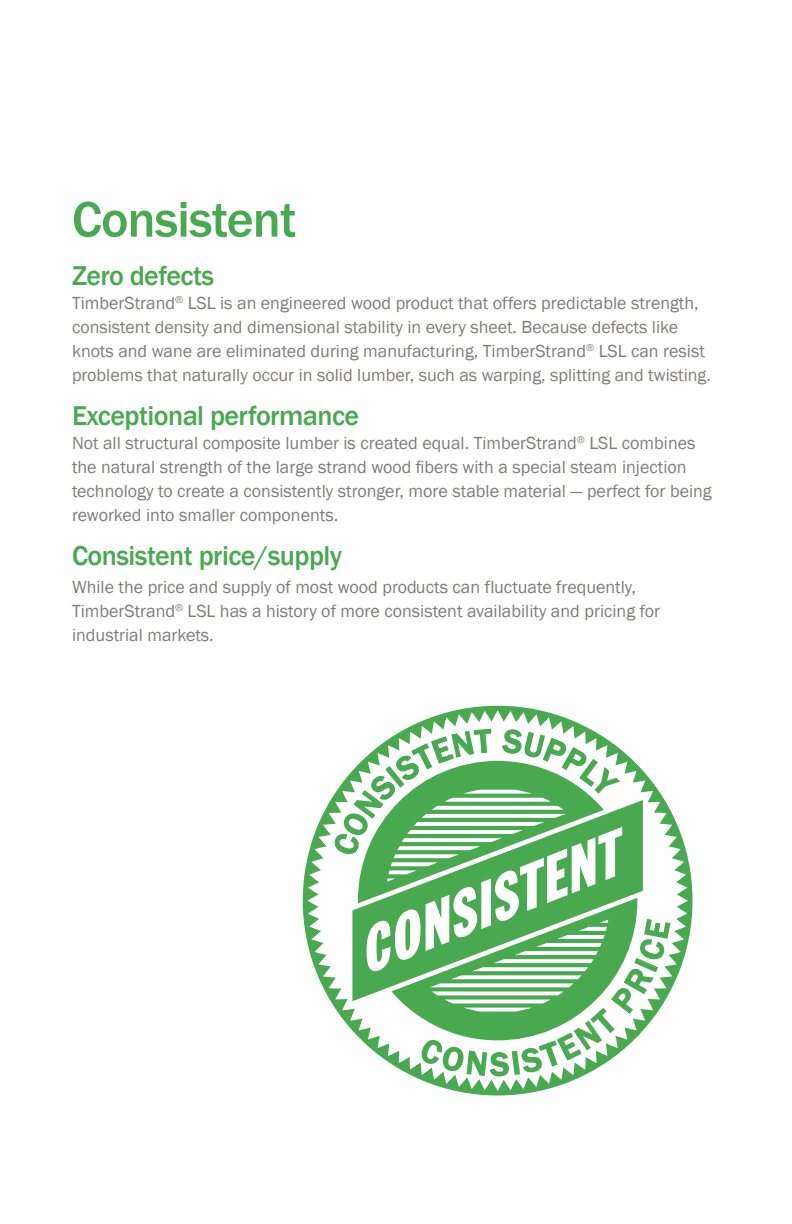
<style>
.page{position:relative;width:792px;height:1224px;background:#fff}
.page>*{position:absolute;margin:0;border:0;box-sizing:border-box;transform-origin:0 0}
.t1{font:italic 59.2px "Franklin Gothic Extra Cond";color:#fff;scale:1.16 1}
.t2{font:500 52px "Franklin Gothic";letter-spacing:-.02em;color:#48a951}
.t3{font:500 28px "Franklin Gothic";letter-spacing:-.02em;color:#48a951}
.t4{font:18px/24px "Franklin Gothic";color:#817b77}
</style>
<div class="page">
<svg style="left:303px;top:706px;width:390px;height:390px"></svg>
<svg style="left:333px;top:728px;width:338px;height:349px"></svg>
<h2 class="t2" style="left:72px;top:187px;width:226px">Consistent</h2>
<h3 class="t3" style="left:72px;top:259px;width:144px">Zero defects</h3>
<p class="t4" style="left:72px;top:292px;width:640px">TimberStrand<sup>®</sup> LSL is an engineered wood product that offers predictable strength, consistent density and dimensional stability in every sheet. Because defects like knots and wane are eliminated during manufacturing, TimberStrand<sup>®</sup> LSL can resist problems that naturally occur in solid lumber, such as warping, splitting and twisting.</p>
<h3 class="t3" style="left:72px;top:399px;width:289px">Exceptional performance</h3>
<p class="t4" style="left:72px;top:432px;width:641px">Not all structural composite lumber is created equal. TimberStrand<sup>®</sup> LSL combines the natural strength of the large strand wood fibers with a special steam injection technology to create a consistently stronger, more stable material — perfect for being reworked into smaller components.</p>
<h3 class="t3" style="left:72px;top:539px;width:272px">Consistent price/supply</h3>
<p class="t4" style="left:72px;top:576px;width:590px">While the price and supply of most wood products can fluctuate frequently,<br>TimberStrand<sup>®</sup> LSL has a history of more consistent availability and pricing for industrial markets.</p>
<h1 class="t1" style="left:347px;top:926px;width:238px;rotate:-22deg">CONSISTENT</h1>
</div>
